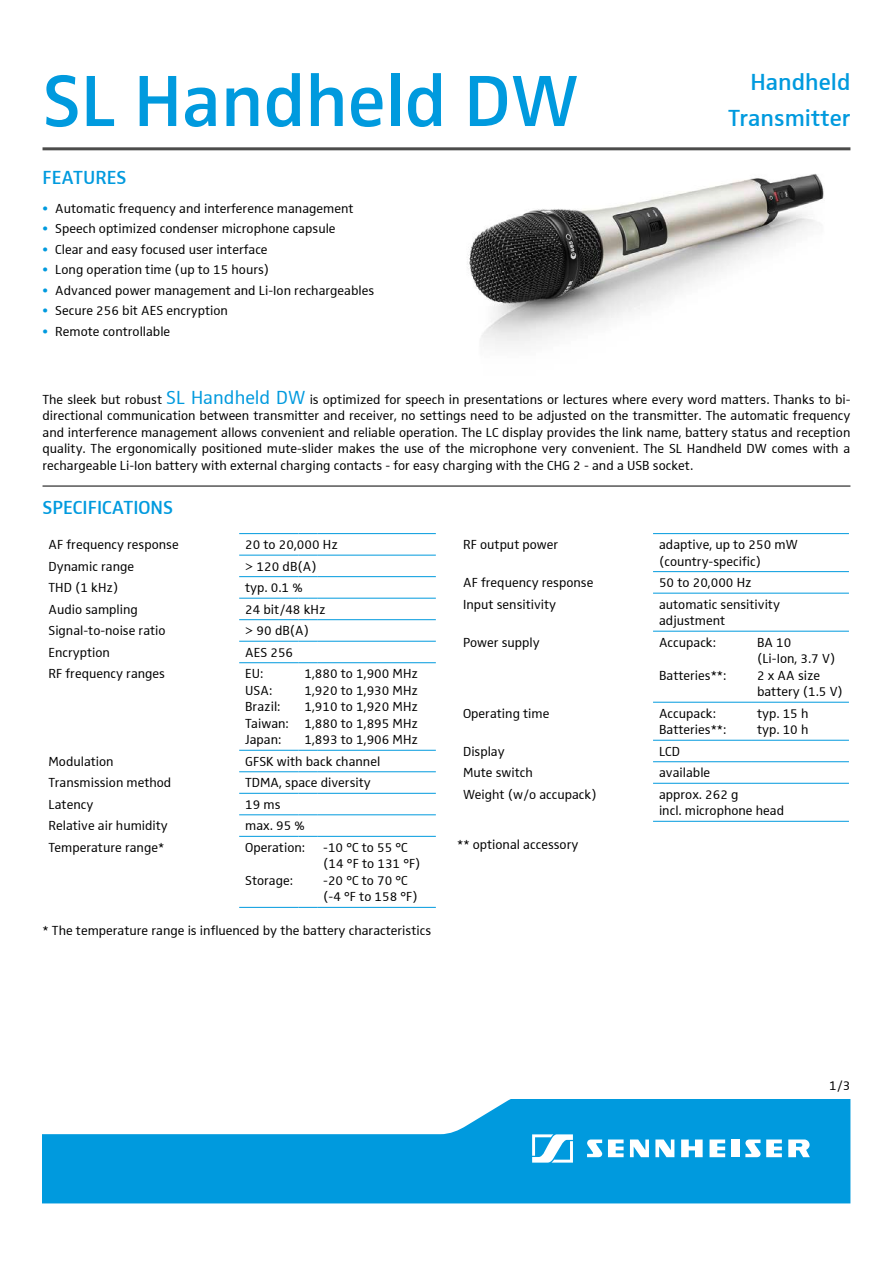
<style>
.page{position:relative;width:893px;height:1263px;background:#fff}
.page>*{position:absolute;margin:0;border:0;box-sizing:border-box;transform-origin:0 0}
.t1{font:600 75px "Sennheiser";color:#009ade}
.t2{font:600 24px/36px "Sennheiser";color:#009ade;text-align:right}
.t3{font:600 19.5px "Sennheiser";color:#009ade}
.t4{font:13.5px/16.5px "Sennheiser";color:#000}
.s1{color:#009ade}
.s2{font-size:19.5px;color:#009ade}
</style>
<div class="page">
<svg style="left:43px;top:1099px;width:807px;height:104px;fill:#009ade"></svg>
<svg style="left:532px;top:1134px;width:41px;height:28px"></svg>
<svg style="left:788px;top:1139px;width:22px;height:18px"></svg>
<svg style="left:608px;top:1139px;width:16px;height:18px"></svg>
<svg style="left:630px;top:1139px;width:19px;height:18px"></svg>
<svg style="left:681px;top:1139px;width:22px;height:18px"></svg>
<svg style="left:655px;top:1139px;width:19px;height:18px"></svg>
<div style="left:731px;top:1139px;width:8px;height:18px;background:#fff"></div>
<svg style="left:709px;top:1139px;width:16px;height:18px"></svg>
<svg style="left:587px;top:1139px;width:15px;height:18px"></svg>
<svg style="left:745px;top:1139px;width:37px;height:18px"></svg>
<hr style="left:43px;top:147px;width:807px;height:3px;background:#4c4c4b">
<hr style="left:43px;top:486px;width:807px;height:1px;background:#000">
<hr style="left:239px;top:555px;width:59px;height:1px;background:#009ade">
<svg style="left:298px;top:555px;width:19px;height:1px"></svg>
<hr style="left:317px;top:555px;width:119px;height:1px;background:#009ade">
<hr style="left:239px;top:576px;width:59px;height:1px;background:#009ade">
<svg style="left:298px;top:576px;width:19px;height:1px"></svg>
<hr style="left:317px;top:576px;width:119px;height:1px;background:#009ade">
<hr style="left:239px;top:598px;width:59px;height:1px;background:#009ade">
<svg style="left:298px;top:598px;width:19px;height:1px"></svg>
<hr style="left:317px;top:598px;width:119px;height:1px;background:#009ade">
<hr style="left:239px;top:619px;width:59px;height:1px;background:#009ade">
<svg style="left:298px;top:619px;width:19px;height:1px"></svg>
<hr style="left:317px;top:619px;width:119px;height:1px;background:#009ade">
<hr style="left:239px;top:641px;width:59px;height:1px;background:#009ade">
<svg style="left:298px;top:641px;width:19px;height:1px"></svg>
<hr style="left:317px;top:641px;width:119px;height:1px;background:#009ade">
<hr style="left:239px;top:771px;width:59px;height:1px;background:#009ade">
<svg style="left:298px;top:771px;width:19px;height:1px"></svg>
<hr style="left:317px;top:771px;width:119px;height:1px;background:#009ade">
<hr style="left:239px;top:793px;width:59px;height:1px;background:#009ade">
<svg style="left:298px;top:793px;width:19px;height:1px"></svg>
<hr style="left:317px;top:793px;width:119px;height:1px;background:#009ade">
<hr style="left:239px;top:814px;width:59px;height:1px;background:#009ade">
<svg style="left:298px;top:814px;width:19px;height:1px"></svg>
<hr style="left:317px;top:814px;width:119px;height:1px;background:#009ade">
<hr style="left:239px;top:662px;width:59px;height:1px;background:#009ade">
<svg style="left:298px;top:662px;width:19px;height:1px"></svg>
<hr style="left:317px;top:662px;width:119px;height:1px;background:#009ade">
<hr style="left:239px;top:750px;width:59px;height:1px;background:#009ade">
<svg style="left:298px;top:750px;width:19px;height:1px"></svg>
<hr style="left:317px;top:750px;width:119px;height:1px;background:#009ade">
<hr style="left:317px;top:836px;width:119px;height:1px;background:#009ade">
<hr style="left:239px;top:836px;width:59px;height:1px;background:#009ade">
<svg style="left:298px;top:836px;width:19px;height:1px"></svg>
<hr style="left:239px;top:533px;width:59px;height:1px;background:#009ade">
<svg style="left:298px;top:533px;width:19px;height:1px"></svg>
<hr style="left:317px;top:533px;width:119px;height:1px;background:#009ade">
<hr style="left:239px;top:907px;width:59px;height:1px;background:#009ade">
<svg style="left:298px;top:907px;width:19px;height:1px"></svg>
<hr style="left:317px;top:907px;width:119px;height:1px;background:#009ade">
<hr style="left:653px;top:571px;width:98px;height:1px;background:#009ade">
<hr style="left:751px;top:571px;width:98px;height:1px;background:#009ade">
<hr style="left:653px;top:593px;width:98px;height:1px;background:#009ade">
<hr style="left:751px;top:593px;width:98px;height:1px;background:#009ade">
<hr style="left:751px;top:631px;width:98px;height:1px;background:#009ade">
<hr style="left:653px;top:702px;width:98px;height:1px;background:#009ade">
<hr style="left:751px;top:702px;width:98px;height:1px;background:#009ade">
<hr style="left:751px;top:740px;width:98px;height:1px;background:#009ade">
<hr style="left:653px;top:761px;width:98px;height:1px;background:#009ade">
<hr style="left:751px;top:761px;width:98px;height:1px;background:#009ade">
<hr style="left:653px;top:783px;width:98px;height:1px;background:#009ade">
<hr style="left:751px;top:783px;width:98px;height:1px;background:#009ade">
<hr style="left:653px;top:533px;width:98px;height:1px;background:#009ade">
<hr style="left:751px;top:533px;width:98px;height:1px;background:#009ade">
<hr style="left:653px;top:821px;width:98px;height:1px;background:#009ade">
<hr style="left:751px;top:821px;width:98px;height:1px;background:#009ade">
<hr style="left:653px;top:631px;width:98px;height:1px;background:#009ade">
<hr style="left:653px;top:740px;width:98px;height:1px;background:#009ade">
<img style="left:467px;top:174px;width:357px;height:171px">
<h1 class="t1" style="left:43px;top:57px;width:538px">SL Handheld DW</h1>
<h2 class="t2" style="left:728px;top:64px;width:124px">Handheld<br>Transmitter</h2>
<h3 class="t3" style="left:43px;top:166px;width:85px">FEATURES</h3>
<p class="t4" style="left:43px;top:200px;width:312px"><span class="s1">•</span> Automatic frequency and interference management</p>
<p class="t4" style="left:43px;top:220px;width:294px"><span class="s1">•</span> Speech optimized condenser microphone capsule</p>
<p class="t4" style="left:43px;top:241px;width:227px"><span class="s1">•</span> Clear and easy focused user interface</p>
<p class="t4" style="left:43px;top:261px;width:228px"><span class="s1">•</span> Long operation time (up to 15 hours)</p>
<p class="t4" style="left:43px;top:282px;width:333px"><span class="s1">•</span> Advanced power management and Li-Ion rechargeables</p>
<p class="t4" style="left:43px;top:302px;width:187px"><span class="s1">•</span> Secure 256 bit AES encryption</p>
<p class="t4" style="left:43px;top:323px;width:129px"><span class="s1">•</span> Remote controllable</p>
<p class="t4" style="left:43px;top:391px;width:809px;text-align:justify">The sleek but robust <span class="s2">SL Handheld DW</span> is optimized for speech in presentations or lectures where every word matters. Thanks to bi&shy;directional communication between transmitter and receiver, no settings need to be adjusted on the transmitter. The automatic frequency and interference management allows convenient and reliable operation. The LC display provides the link name, battery status and reception quality. The ergonomically positioned mute-slider makes the use of the microphone very convenient. The SL Handheld DW comes with a rechargeable Li-Ion battery with external charging contacts - for easy charging with the CHG 2 - and a USB socket.</p>
<h3 class="t3" style="left:43px;top:497px;width:132px">SPECIFICATIONS</h3>
<p class="t4" style="left:49px;top:536px;width:132px">AF frequency response</p>
<p class="t4" style="left:245px;top:536px;width:94px">20 to 20,000 Hz</p>
<p class="t4" style="left:49px;top:558px;width:87px">Dynamic range</p>
<p class="t4" style="left:245px;top:558px;width:73px">&gt; 120 dB(A)</p>
<p class="t4" style="left:49px;top:579px;width:71px">THD (1 kHz)</p>
<p class="t4" style="left:245px;top:579px;width:59px">typ. 0.1 %</p>
<p class="t4" style="left:49px;top:601px;width:91px">Audio sampling</p>
<p class="t4" style="left:245px;top:601px;width:82px">24 bit/48 kHz</p>
<p class="t4" style="left:49px;top:622px;width:119px">Signal-to-noise ratio</p>
<p class="t4" style="left:245px;top:622px;width:66px">&gt; 90 dB(A)</p>
<p class="t4" style="left:49px;top:644px;width:63px">Encryption</p>
<p class="t4" style="left:245px;top:644px;width:49px">AES 256</p>
<p class="t4" style="left:49px;top:665px;width:118px">RF frequency ranges</p>
<p class="t4" style="left:245px;top:665px;width:45px">EU:<br>USA:<br>Brazil:<br>Taiwan:<br>Japan:</p>
<p class="t4" style="left:304px;top:665px;width:115px;text-align:justify">1,880 to 1,900 MHz 1,920 to 1,930 MHz 1,910 to 1,920 MHz 1,880 to 1,895 MHz 1,893 to 1,906 MHz</p>
<p class="t4" style="left:49px;top:753px;width:67px">Modulation</p>
<p class="t4" style="left:245px;top:753px;width:137px">GFSK with back channel</p>
<p class="t4" style="left:49px;top:774px;width:124px">Transmission method</p>
<p class="t4" style="left:245px;top:774px;width:127px">TDMA, space diversity</p>
<p class="t4" style="left:49px;top:796px;width:46px">Latency</p>
<p class="t4" style="left:245px;top:796px;width:37px">19 ms</p>
<p class="t4" style="left:49px;top:817px;width:121px">Relative air humidity</p>
<p class="t4" style="left:245px;top:817px;width:61px">max. 95 %</p>
<p class="t4" style="left:49px;top:839px;width:117px">Temperature range*</p>
<p class="t4" style="left:245px;top:839px;width:61px">Operation:</p>
<p class="t4" style="left:245px;top:872px;width:49px">Storage:</p>
<p class="t4" style="left:323px;top:839px;width:99px">-10 °C to 55 °C (14 °F to 131 °F) -20 °C to 70 °C (-4 °F to 158 °F)</p>
<p class="t4" style="left:43px;top:922px;width:390px">* The temperature range is influenced by the battery characteristics</p>
<p class="t4" style="left:463px;top:536px;width:97px">RF output power</p>
<p class="t4" style="left:659px;top:536px;width:140px">adaptive, up to 250 mW (country-specific)</p>
<p class="t4" style="left:463px;top:574px;width:132px">AF frequency response</p>
<p class="t4" style="left:659px;top:574px;width:94px">50 to 20,000 Hz</p>
<p class="t4" style="left:463px;top:596px;width:95px">Input sensitivity</p>
<p class="t4" style="left:659px;top:596px;width:122px">automatic sensitivity adjustment</p>
<p class="t4" style="left:463px;top:634px;width:78px">Power supply</p>
<p class="t4" style="left:659px;top:634px;width:58px">Accupack:</p>
<p class="t4" style="left:659px;top:667px;width:69px">Batteries**:</p>
<p class="t4" style="left:757px;top:634px;width:87px">BA 10<br>(Li-Ion, 3.7 V)<br>2 x AA size battery (1.5 V)</p>
<p class="t4" style="left:463px;top:705px;width:88px">Operating time</p>
<p class="t4" style="left:659px;top:705px;width:69px">Accupack:<br>Batteries**:</p>
<p class="t4" style="left:757px;top:705px;width:53px">typ. 15 h typ. 10 h</p>
<p class="t4" style="left:463px;top:743px;width:43px">Display</p>
<p class="t4" style="left:659px;top:743px;width:23px">LCD</p>
<p class="t4" style="left:463px;top:764px;width:71px">Mute switch</p>
<p class="t4" style="left:659px;top:764px;width:53px">available</p>
<p class="t4" style="left:463px;top:786px;width:135px">Weight (w/o accupack)</p>
<p class="t4" style="left:659px;top:786px;width:127px">approx. 262 g<br>incl. microphone head</p>
<p class="t4" style="left:457px;top:836px;width:123px">** optional accessory</p>
<p class="t4" style="left:829px;top:1077px;width:23px">1/3</p>
</div>
